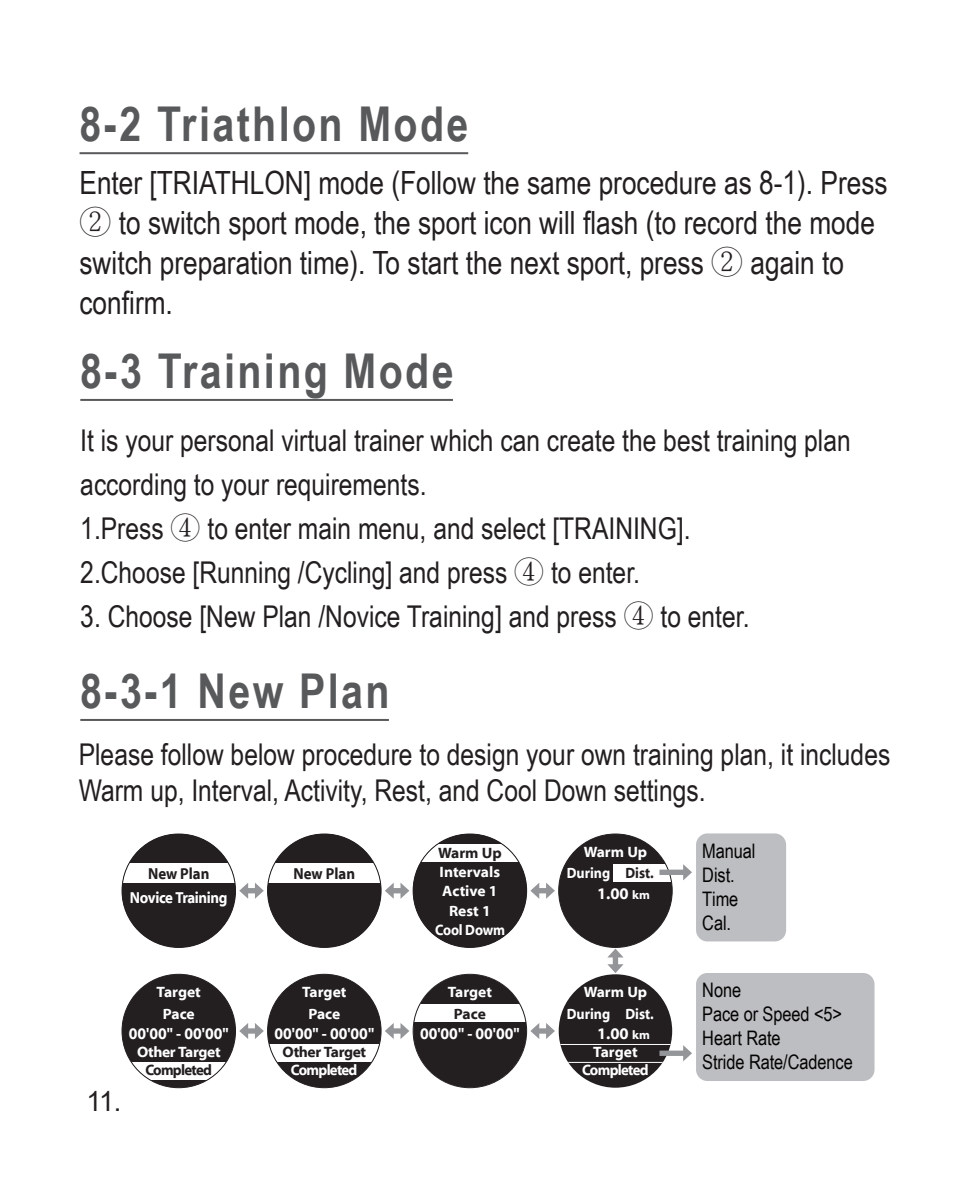
<style>
.page{position:relative;width:976px;height:1202px;background:#fff}
.page>*{position:absolute;margin:0;border:0;box-sizing:border-box;transform-origin:0 0}
.t1{font:700 48px "Arial Narrow";letter-spacing:.05em;color:#58595b}
.t2{font:32px/40px "Arial Narrow";color:#231f20}
.t3{font:30px/44px "Arial Narrow";color:#231f20}
.t4{font:28px "Arial";color:#231f20}
.t5{font:20px/24px "Arial Narrow";letter-spacing:-.005em;color:#030303}
.t6{font:700 16px "Myriad Web Pro";color:#fff;scale:.95 1}
.t7{font:700 16px "Myriad Web Pro";color:#231f20;scale:.9 1}
.t8{font:700 16px "Myriad Web Pro";letter-spacing:-.025em;color:#fff;scale:.9 1}
.t9{font:700 16px "Myriad Web Pro";color:#fff}
.t10{font:700 15.2px/19.2px "Myriad Web Pro";letter-spacing:-.005em;color:#fff;text-align:center}
.t11{font:700 15.2px "Myriad Web Pro";letter-spacing:-.005em;color:#fff;scale:.9 1}
.t12{font:700 15.2px "Myriad Web Pro";letter-spacing:-.025em;color:#231f20}
.t13{font:700 15.2px "Myriad Web Pro";letter-spacing:-.05em;color:#fff;scale:.95 1}
.t14{font:700 15.2px "Myriad Web Pro";letter-spacing:-.025em;color:#fff}
.t15{font:700 15.2px "Myriad Web Pro";letter-spacing:-.05em;color:#231f20;scale:.95 1}
.s1{font-family:"Adobe Ming Std";font-weight:300}
.s2{color:#231f20}
.s3{font-size:12.4px}
</style>
<div class="page">
<hr style="left:79px;top:152px;width:389px;height:2px;background:#58595b">
<hr style="left:80px;top:399px;width:373px;height:2px;background:#58595b">
<hr style="left:80px;top:719px;width:309px;height:2px;background:#58595b">
<div style="left:413px;top:834px;width:113px;height:113px;background:#231f20;border-radius:50%"></div>
<div style="left:413px;top:844px;width:113px;height:18px;background:#fff"></div>
<div style="left:558px;top:834px;width:114px;height:113px;background:#231f20;border-radius:50%"></div>
<div style="left:613px;top:864px;width:58px;height:18px;background:#fff"></div>
<div style="left:558px;top:974px;width:114px;height:114px;background:#231f20;border-radius:50%"></div>
<div style="left:558px;top:1044px;width:113px;height:19px;border:1px solid #fff"></div>
<div style="left:413px;top:974px;width:113px;height:114px;background:#231f20;border-radius:50%"></div>
<div style="left:413px;top:1004px;width:113px;height:18px;background:#fff"></div>
<div style="left:267px;top:974px;width:114px;height:114px;background:#231f20;border-radius:50%"></div>
<div style="left:267px;top:1044px;width:114px;height:18px;background:#fff"></div>
<div style="left:122px;top:974px;width:113px;height:114px;background:#231f20;border-radius:50%"></div>
<div style="left:122px;top:1062px;width:113px;height:18px;background:#fff"></div>
<div style="left:695px;top:833px;width:90px;height:108px;background:#bdbec1;border-radius:11px"></div>
<svg style="left:385px;top:883px;width:24px;height:16px"></svg>
<svg style="left:530px;top:883px;width:24px;height:16px"></svg>
<svg style="left:239px;top:883px;width:25px;height:16px"></svg>
<svg style="left:607px;top:949px;width:16px;height:24px"></svg>
<svg style="left:385px;top:1023px;width:24px;height:16px"></svg>
<svg style="left:530px;top:1023px;width:24px;height:16px"></svg>
<svg style="left:239px;top:1023px;width:25px;height:16px"></svg>
<svg style="left:659px;top:864px;width:32px;height:16px"></svg>
<div style="left:695px;top:973px;width:179px;height:108px;background:#bdbec1;border-radius:11px"></div>
<svg style="left:659px;top:1045px;width:32px;height:16px"></svg>
<div style="left:267px;top:834px;width:114px;height:113px;background:#231f20;border-radius:50%"></div>
<div style="left:267px;top:863px;width:114px;height:19px;background:#fff"></div>
<div style="left:122px;top:834px;width:113px;height:113px;background:#231f20;border-radius:50%"></div>
<div style="left:122px;top:863px;width:113px;height:19px;background:#fff"></div>
<h1 class="t1" style="left:79px;top:88px;width:390px">8-2 Triathlon Mode</h1>
<p class="t2" style="left:79px;top:161px;width:809px">Enter [TRIATHLON] mode (Follow the same procedure as 8-1). Press <span class="s1">②</span> to switch sport mode, the sport icon will flash (to record the mode switch preparation time). To start the next sport, press <span class="s1">②</span> again to confirm.</p>
<h1 class="t1" style="left:80px;top:335px;width:375px">8-3 Training Mode</h1>
<p class="t3" style="left:80px;top:417px;width:771px">It is your personal virtual trainer which can create the best training plan according to your requirements.<br>1.Press <span class="s1">④</span> to enter main menu, and select [TRAINING].<br>2.Choose [Running /Cycling] and press <span class="s1">④</span> to enter.</p>
<p class="t3" style="left:80px;top:593px;width:670px">3. Choose [New Plan /Novice Training] and press <span class="s1">④</span> to enter.</p>
<h1 class="t1" style="left:80px;top:655px;width:311px">8-3-1 New Plan</h1>
<p class="t3" style="left:79px;top:735px;width:812px;line-height:36px">Please follow below procedure to design your own training plan, it includes<br>Warm up, Interval, Activity, Rest, and Cool Down settings.</p>
<p class="t7" style="left:148px;top:864px;width:70px">New Plan</p>
<p class="t7" style="left:293px;top:864px;width:70px">New Plan</p>
<p class="t8" style="left:130px;top:888px;width:110px">Novice Training</p>
<p class="t4" style="left:86px;top:1082px;width:37px">11.</p>
<p class="t10" style="left:156px;top:983px;width:46px">Target</p>
<p class="t10" style="left:163px;top:1004px;width:33px">Pace</p>
<p class="t6" style="left:129px;top:1025px;width:106px">00'00" - 00'00"</p>
<p class="t14" style="left:137px;top:1044px;width:85px">Other Target</p>
<p class="t15" style="left:145px;top:1062px;width:71px">Completed</p>
<p class="t10" style="left:302px;top:983px;width:46px">Target</p>
<p class="t10" style="left:308px;top:1004px;width:33px">Pace</p>
<p class="t6" style="left:274px;top:1025px;width:106px">00'00" - 00'00"</p>
<p class="t12" style="left:282px;top:1044px;width:85px">Other Target</p>
<p class="t13" style="left:291px;top:1062px;width:71px">Completed</p>
<p class="t12" style="left:438px;top:845px;width:65px">Warm Up</p>
<p class="t10" style="left:435px;top:863px;width:72px">Intervals<br>Active 1<br>Rest 1<br>Cool Dowm</p>
<p class="t10" style="left:583px;top:842px;width:65px">Warm Up</p>
<p class="t11" style="left:566px;top:865px;width:98px">During <span class="s2">Dist.</span></p>
<p class="t9" style="left:597px;top:885px;width:54px">1.00 <span class="s3">km</span></p>
<p class="t10" style="left:447px;top:983px;width:46px">Target</p>
<p class="t10" style="left:583px;top:983px;width:65px">Warm Up</p>
<p class="t12" style="left:453px;top:1005px;width:33px">Pace</p>
<p class="t6" style="left:420px;top:1025px;width:106px">00'00" - 00'00"</p>
<p class="t11" style="left:566px;top:1005px;width:98px">During Dist.</p>
<p class="t9" style="left:597px;top:1025px;width:54px">1.00 <span class="s3">km</span></p>
<p class="t13" style="left:582px;top:1062px;width:71px">Completed</p>
<p class="t10" style="left:593px;top:1043px;width:46px">Target</p>
<p class="t5" style="left:702px;top:838px;width:55px">Manual<br>Dist.<br>Time<br>Cal.</p>
<p class="t5" style="left:702px;top:977px;width:152px">None<br>Pace or Speed &lt;5&gt;<br>Heart Rate<br>Stride Rate/Cadence</p>
</div>
